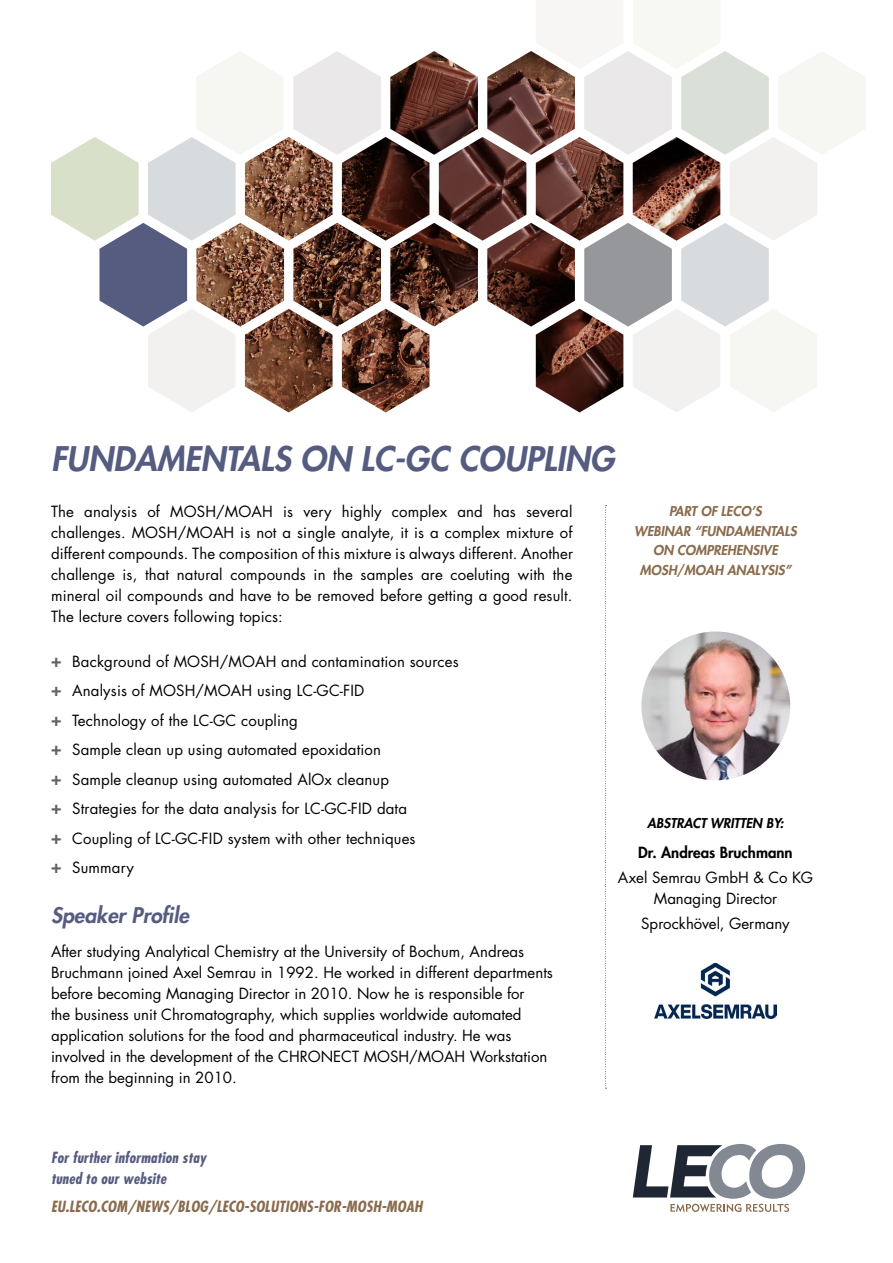
<style>
.page{position:relative;width:893px;height:1263px;background:#fff}
.page>*{position:absolute;margin:0;border:0;box-sizing:border-box;transform-origin:0 0}
.t1{font:italic 800 33px "Futura Std";color:#565c80}
.t2{font:italic 800 21px "Futura Std";color:#565c80}
.t3{font:15px/21px "Futura";color:#000}
.t4{font:15px/21px "Futura Std";color:#000;text-align:center}
.t5{font:italic 700 condensed 15px "Futura Std";letter-spacing:.01em;color:#8a6b4b}
.t6{font:italic 700 condensed 15px/21px "Futura Std";letter-spacing:.01em;color:#565c80}
.t7{font:800 15px "Futura Std";color:#000}
.t8{font:italic 800 13.2px/19.5px "Futura Std";color:#8a6b4b;text-align:center}
.t9{font:italic 800 13.2px "Futura Std";color:#000}
.s1{font-family:"Futura Std";font-weight:800;font-size:18px;color:#636363}
</style>
<div class="page">
<svg style="left:51px;top:0;width:814px;height:412px"></svg>
<svg style="left:605px;top:505px;width:1px;height:584px"></svg>
<img style="left:196px;top:51px;width:524px;height:361px">
<img style="left:641px;top:631px;width:149px;height:149px;border-radius:74px">
<img style="left:655px;top:963px;width:122px;height:55px">
<svg style="left:633px;top:1144px;width:172px;height:68px"></svg>
<h1 class="t1" style="left:51px;top:438px;width:565px">FUNDAMENTALS ON LC-GC COUPLING</h1>
<p class="t3" style="left:51px;top:500px;width:523px;text-align:justify">The analysis of MOSH/MOAH is very highly complex and has several challenges. MOSH/MOAH is not a single analyte, it is a complex mixture of different compounds. The composition of this mixture is always different. Another challenge is, that natural compounds in the samples are coeluting with the mineral oil compounds and have to be removed before getting a good result.<br>The lecture covers following topics:</p>
<p class="t3" style="left:51px;top:646px;width:409px;line-height:29.5px"><span class="s1">+</span> Background of MOSH/MOAH and contamination sources <span class="s1">+</span> Analysis of MOSH/MOAH using LC-GC-FID<br><span class="s1">+</span> Technology of the LC-GC coupling<br><span class="s1">+</span> Sample clean up using automated epoxidation<br><span class="s1">+</span> Sample cleanup using automated AlOx cleanup<br><span class="s1">+</span> Strategies for the data analysis for LC-GC-FID data<br><span class="s1">+</span> Coupling of LC-GC-FID system with other techniques<br><span class="s1">+</span> Summary</p>
<h2 class="t2" style="left:51px;top:902px;width:139px">Speaker Profile</h2>
<p class="t3" style="left:51px;top:941px;width:503px">After studying Analytical Chemistry at the University of Bochum, Andreas Bruchmann joined Axel Semrau in 1992. He worked in different departments before becoming Managing Director in 2010. Now he is responsible for<br>the business unit Chromatography, which supplies worldwide automated application solutions for the food and pharmaceutical industry. He was involved in the development of the CHRONECT MOSH/MOAH Workstation from the beginning in 2010.</p>
<p class="t8" style="left:634px;top:502px;width:164px">PART OF LECO’S<br>WEBINAR “FUNDAMENTALS<br>ON COMPREHENSIVE<br>MOSH/MOAH ANALYSIS”</p>
<p class="t9" style="left:647px;top:815px;width:138px">ABSTRACT WRITTEN BY:</p>
<p class="t7" style="left:638px;top:842px;width:156px">Dr. Andreas Bruchmann</p>
<p class="t4" style="left:618px;top:867px;width:197px">Axel Semrau GmbH &amp; Co KG<br>Managing Director</p>
<p class="t4" style="left:641px;top:913px;width:150px">Sprockhövel, Germany</p>
<p class="t6" style="left:51px;top:1147px;width:157px">For further information stay tuned to our website</p>
<p class="t5" style="left:51px;top:1197px;width:373px">EU.LECO.COM/NEWS/BLOG/LECO-SOLUTIONS-FOR-MOSH-MOAH</p>
</div>
